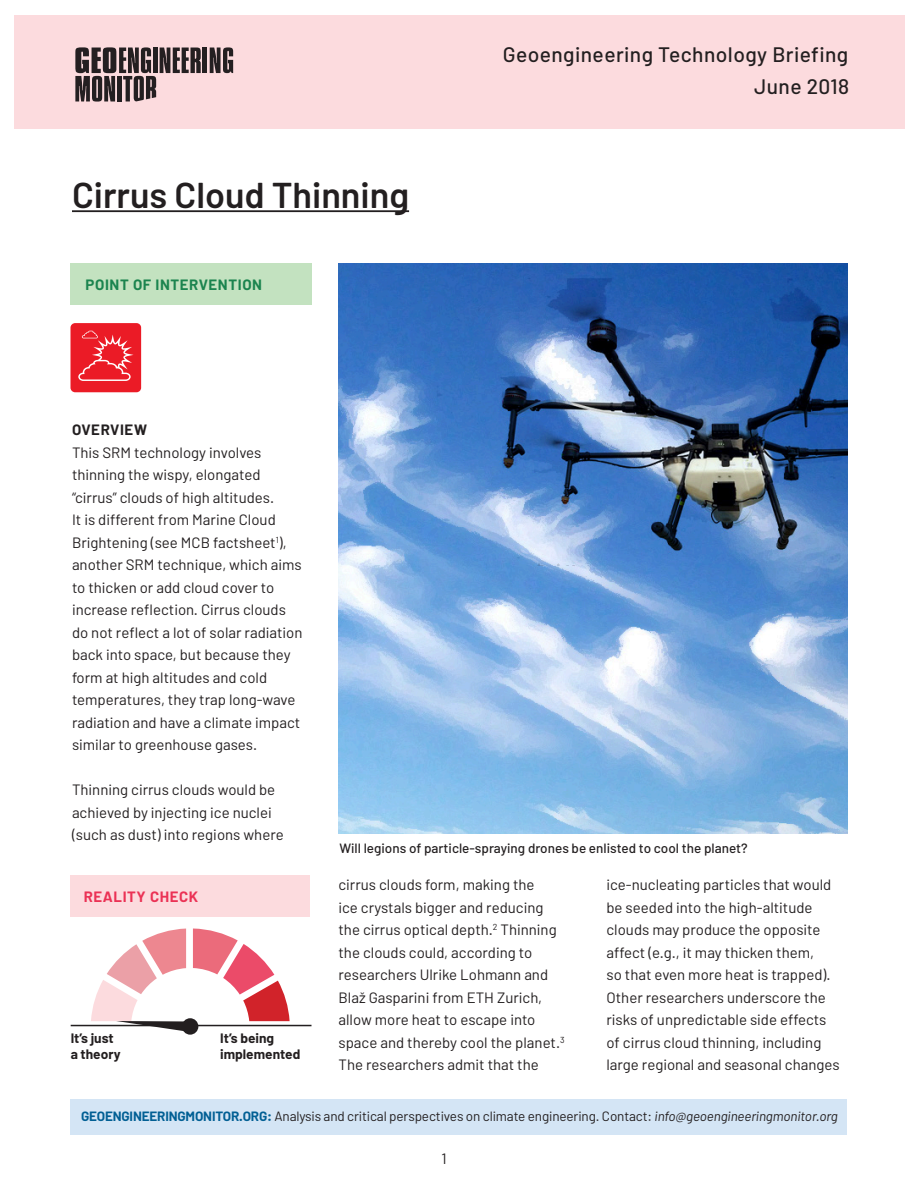
<style>
.page{position:relative;width:918px;height:1188px;background:#fff}
.page>*{position:absolute;margin:0;border:0;box-sizing:border-box;transform-origin:0 0}
.t1{font:600 36px "Barlow";color:#231f20}
.t2{font:500 21px/31.8px "Barlow";letter-spacing:.02em;color:#231f20;text-align:right}
.barlow_10_pt{font:15px/22.5px "Barlow";color:#231f20}
.barlow_10_pt-2{font:700 15px "Barlow";letter-spacing:.04em;color:#1b844f}
.barlow_10_pt-3{font:700 15px "Barlow";letter-spacing:.04em;color:#eb3255}
.barlow_10_pt-4{font:700 15px "Barlow";letter-spacing:.04em;color:#231f20}
.barlow_10_pt-5{font:700 13.65px/16.6px "Barlow";color:#231f20}
.barlow_10_pt-6{font:13.5px "Barlow";letter-spacing:-.01em;color:#231f20}
.barlow_10_pt-7{font:13.5px "Barlow";letter-spacing:.01em;color:#231f20}
.t3{font:500 13.5px "Barlow";color:#231f20}
.s1{font-weight:700;color:#015f94}
.s2{font-style:italic}
</style>
<div class="page">
<div style="left:14px;top:15px;width:891px;height:113px;background:#fcdbde"></div>
<hr style="left:203px;top:48px;width:4px;height:25px;background:#241f21">
<svg style="left:210px;top:47px;width:23px;height:26px"></svg>
<svg style="left:75px;top:47px;width:126px;height:55px"></svg>
<hr style="left:72px;top:210px;width:337px;height:2px;background:#231f20">
<div style="left:70px;top:875px;width:240px;height:41px;background:#fcdbde"></div>
<hr style="left:71px;top:1025px;width:241px;height:1px;background:#231f20">
<svg style="left:182px;top:1018px;width:16px;height:17px"></svg>
<svg style="left:91px;top:929px;width:199px;height:103px"></svg>
<div style="left:70px;top:1100px;width:778px;height:34px;background:#d4e5f5"></div>
<div style="left:70px;top:263px;width:242px;height:41px;background:#c3e2c0"></div>
<div style="left:71px;top:323px;width:70px;height:69px;background:#eb1b26;border-radius:5px"></div>
<svg style="left:78px;top:331px;width:55px;height:50px"></svg>
<svg style="left:338px;top:490px;width:1px;height:26px"></svg>
<img style="left:339px;top:263px;width:509px;height:570px">
<p class="t1" style="left:72px;top:172px;width:339px">Cirrus Cloud Thinning</p>
<p class="barlow_10_pt-2" style="left:86px;top:275px;width:178px">POINT OF INTERVENTION</p>
<h2 class="t2" style="left:503px;top:38px;width:348px">Geoengineering Technology Briefing<br>June 2018</h2>
<p class="barlow_10_pt-4" style="left:72px;top:420px;width:77px">OVERVIEW</p>
<p class="barlow_10_pt" style="left:72px;top:440px;width:232px">This SRM technology involves thinning the wispy, elongated “cirrus” clouds of high altitudes.<br>It is different from Marine Cloud Brightening (see MCB factsheet<sup>1</sup>), another SRM technique, which aims to thicken or add cloud cover to increase reflection. Cirrus clouds do not reflect a lot of solar radiation back into space, but because they form at high altitudes and cold temperatures, they trap long-wave radiation and have a climate impact similar to greenhouse gases.</p>
<p class="barlow_10_pt" style="left:72px;top:778px;width:213px">Thinning cirrus clouds would be achieved by injecting ice nuclei (such as dust) into regions where</p>
<p class="barlow_10_pt-3" style="left:84px;top:887px;width:116px">REALITY CHECK</p>
<p class="barlow_10_pt-5" style="left:71px;top:1029px;width:45px">It’s just</p>
<p class="barlow_10_pt-5" style="left:71px;top:1046px;width:52px">a theory</p>
<p class="barlow_10_pt-5" style="left:220px;top:1029px;width:82px">It’s being implemented</p>
<p class="t3" style="left:339px;top:840px;width:410px">Will legions of particle-spraying drones be enlisted to cool the planet?</p>
<p class="barlow_10_pt" style="left:339px;top:873px;width:228px">cirrus clouds form, making the<br>ice crystals bigger and reducing the cirrus optical depth.<sup>2</sup> Thinning the clouds could, according to researchers Ulrike Lohmann and<br>Blaž Gasparini from ETH Zurich, allow more heat to escape into space and thereby cool the planet.<sup>3<br></sup>The researchers admit that the</p>
<p class="barlow_10_pt" style="left:606px;top:873px;width:235px">ice-nucleating particles that would be seeded into the high-altitude clouds may produce the opposite affect (e.g., it may thicken them,<br>so that even more heat is trapped).<br>Other researchers underscore the risks of unpredictable side effects of cirrus cloud thinning, including large regional and seasonal changes</p>
<p class="barlow_10_pt-7" style="left:115px;top:1108px;width:710px"><span class="s1">NGINEERINGMONITOR.ORG:</span> Analysis and critical perspectives on climate engineering. <span class="s2">info@geoengineeringmonitor. g</span></p>
<p class="barlow_10_pt-6" style="left:81px;top:1108px;width:758px"><span class="s1">GEOENGINEERINGMONITOR.ORG:</span> Analysis and critical perspectives on climate engineering. Contact: <span class="s2">info@geoengineeringmonitor.org</span></p>
<p class="barlow_10_pt" style="left:441px;top:1147px;width:7px">1</p>
</div>
